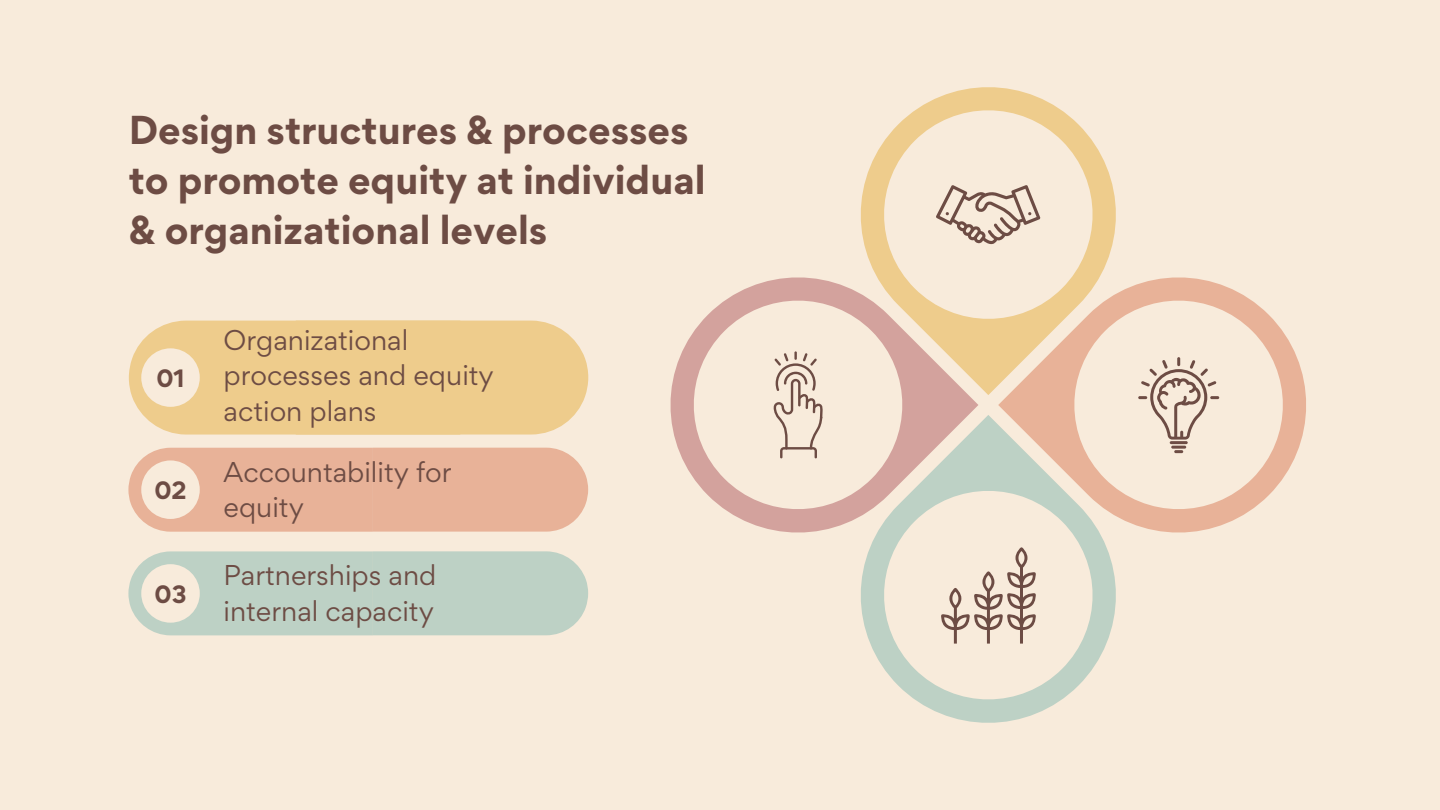
<style>
.page{position:relative;width:1440px;height:810px;background:#f8ebdb}
.page>*{position:absolute;margin:0;border:0;box-sizing:border-box;transform-origin:0 0}
.t1{font:700 36px/50.2px "Gordita";color:#6d4c44}
.t2{font:25.6px/35.2px "Gordita";color:#6d4c44}
.t3{font:700 22.4px "Gordita";color:#6d4c44}
</style>
<div class="page">
<svg style="left:978px;top:362px;width:20px;height:33px"></svg>
<svg style="left:978px;top:415px;width:20px;height:33px"></svg>
<svg style="left:998px;top:362px;width:33px;height:86px"></svg>
<svg style="left:945px;top:362px;width:33px;height:86px"></svg>
<svg style="left:860px;top:87px;width:256px;height:275px"></svg>
<svg style="left:1031px;top:257px;width:275px;height:276px"></svg>
<svg style="left:670px;top:257px;width:275px;height:276px"></svg>
<svg style="left:841px;top:448px;width:295px;height:275px"></svg>
<div style="left:129px;top:321px;width:459px;height:114px;background:#eecc8c"></div>
<div style="left:141px;top:348px;width:59px;height:59px;background:#f8ebdb;border-radius:50%"></div>
<div style="left:128px;top:448px;width:460px;height:84px;background:#e8b298"></div>
<div style="left:141px;top:460px;width:59px;height:59px;background:#f8ebdb;border-radius:50%"></div>
<div style="left:128px;top:551px;width:460px;height:84px;background:#bdd1c5"></div>
<div style="left:141px;top:564px;width:59px;height:59px;background:#f8ebdb;border-radius:50%"></div>
<svg style="left:936px;top:185px;width:104px;height:59px"></svg>
<svg style="left:1138px;top:357px;width:81px;height:83px"></svg>
<hr style="left:1170px;top:441px;width:18px;height:3px;background:#6d4c44">
<hr style="left:1171px;top:446px;width:15px;height:3px;background:#6d4c44">
<svg style="left:1174px;top:450px;width:9px;height:3px"></svg>
<svg style="left:941px;top:547px;width:95px;height:97px"></svg>
<svg style="left:773px;top:351px;width:50px;height:107px"></svg>
<p class="t1" style="left:129px;top:104px;width:578px">Design structures &amp; processes to promote equity at individual &amp; organizational levels</p>
<p class="t3" style="left:156px;top:363px;width:30px">01</p>
<p class="t3" style="left:154px;top:475px;width:34px">02</p>
<p class="t3" style="left:154px;top:579px;width:33px">03</p>
<p class="t2" style="left:224px;top:323px;width:272px">Organizational processes and equity action plans</p>
<p class="t2" style="left:224px;top:454px;width:229px">Accountability for equity</p>
<p class="t2" style="left:224px;top:558px;width:214px">Partnerships and internal capacity</p>
</div>
